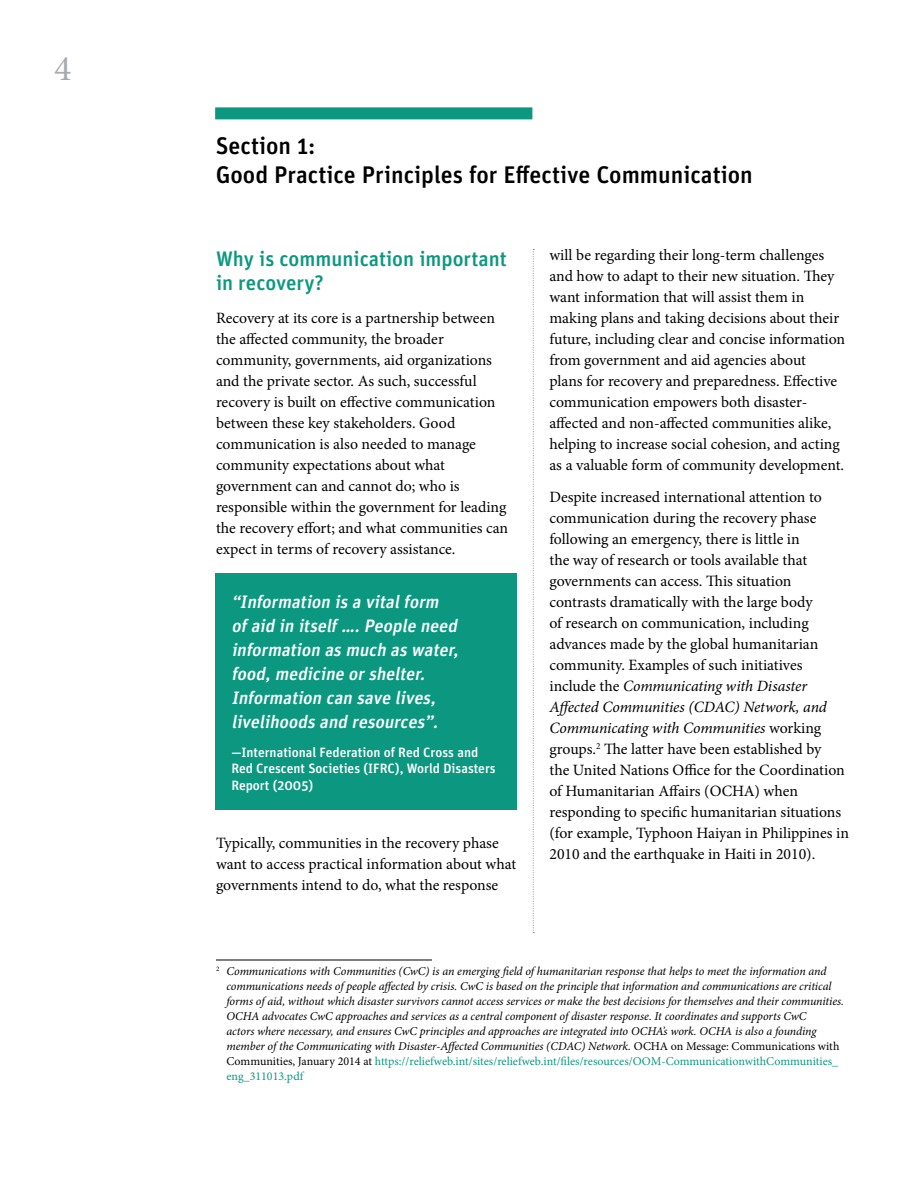
<style>
.page{position:relative;width:918px;height:1188px;background:#fff}
.page>*{position:absolute;margin:0;border:0;box-sizing:border-box;transform-origin:0 0}
.t1{font:36px "Minion Pro";color:#a7a9ac}
.t2{font:500 24px/28.5px "Unit";color:#000}
.t3{font:500 21px/24px "Unit";color:#0c9880}
.t4{font:italic 500 18px/24px "Unit";color:#fff}
.t5{font:15.75px/21px "Minion Pro";color:#000}
.t6{font:500 13.5px/16.5px "Unit";color:#fff}
.t7{font:italic 12px/15px "Minion Pro";letter-spacing:-.01em;color:#000}
.s1{font-style:italic}
.s2{font-style:normal}
.s3{font-style:normal;color:#0c9880}
</style>
<div class="page">
<svg style="left:533px;top:249px;width:1px;height:684px"></svg>
<hr style="left:216px;top:960px;width:216px;height:1px;background:#000">
<div style="left:215px;top:107px;width:317px;height:12px;background:#0c9880"></div>
<div style="left:215px;top:573px;width:301px;height:237px;background:#0c9880"></div>
<h1 class="t1" style="left:54px;top:45px;width:19px">4</h1>
<h2 class="t2" style="left:216px;top:131px;width:539px">Section 1:<br>Good Practice Principles for Effective Communication</h2>
<h3 class="t3" style="left:216px;top:246px;width:292px">Why is communication important in recovery?</h3>
<p class="t5" style="left:216px;top:307px;width:294px">Recovery at its core is a partnership between the affected community, the broader community, governments, aid organizations and the private sector. As such, successful recovery is built on effective communication between these key stakeholders. Good communication is also needed to manage community expectations about what government can and cannot do; who is responsible within the government for leading the recovery effort; and what communities can expect in terms of recovery assistance.</p>
<p class="t4" style="left:231px;top:590px;width:232px">“Information is a vitalform ofaid in itself….People need information as much as water, food,medicine orshelter.<br>Information can save lives, livelihoods and resources”.</p>
<p class="t6" style="left:231px;top:744px;width:266px">—International Federation of Red Cross and<br>Red Crescent Societies (IFRC), World Disasters<br>Report (2005)</p>
<p class="t5" style="left:216px;top:832px;width:302px">Typically, communities in the recovery phase want to access practical information about what governments intend to do, what the response</p>
<p class="t5" style="left:549px;top:245px;width:297px">will be regarding their long-term challenges and how to adapt to their new situation. They want information that will assist them in making plans and taking decisions about their future, including clear and concise information from government and aid agencies about<br>plans for recovery and preparedness. Effective communication empowers both disaster&shy;affected and non-affected communities alike, helping to increase social cohesion, and acting as a valuable form of community development.</p>
<p class="t5" style="left:549px;top:486px;width:301px">Despite increased international attention to communication during the recovery phase following an emergency, there is little in<br>the way of research or tools available that governments can access. This situation contrasts dramatically with the large body<br>of research on communication, including advances made by the global humanitarian community. Examples of such initiatives include the <span class="s1">Communicating with Disaster Affected Communities (CDAC) Network, and Communicating with Communities</span> working groups.<sup>2</sup> The latter have been established by<br>the United Nations Office for the Coordination of Humanitarian Affairs (OCHA) when responding to specific humanitarian situations (for example, Typhoon Haiyan in Philippines in 2010 and the earthquake in Haiti in 2010).</p>
<p class="t7" style="left:226px;top:964px;width:619px;text-indent:-10px"><sup>2</sup> Communications with Communities (CwC) is an emerging field of humanitarian response that helps to meet the information and communications needs of people affected by crisis. CwC is based on the principle that information and communications are critical forms of aid, without which disaster survivors cannot access services or make the best decisions for themselves and their communities.<br>OCHA advocates CwC approaches and services as a central component of disaster response. It coordinates and supports CwC<br>actors where necessary, and ensures CwC principles and approaches are integrated into OCHA’s work. OCHA is also a founding member of the Communicating with Disaster-Affected Communities (CDAC) Network. <span class="s2">OCHA on Message: Communications with Communities, January 2014 at</span> <span class="s3">https://reliefweb.int/sites/reliefweb.int/files/resources/OOM-CommunicationwithCommunities_ eng_311013.pdf</span></p>
</div>
